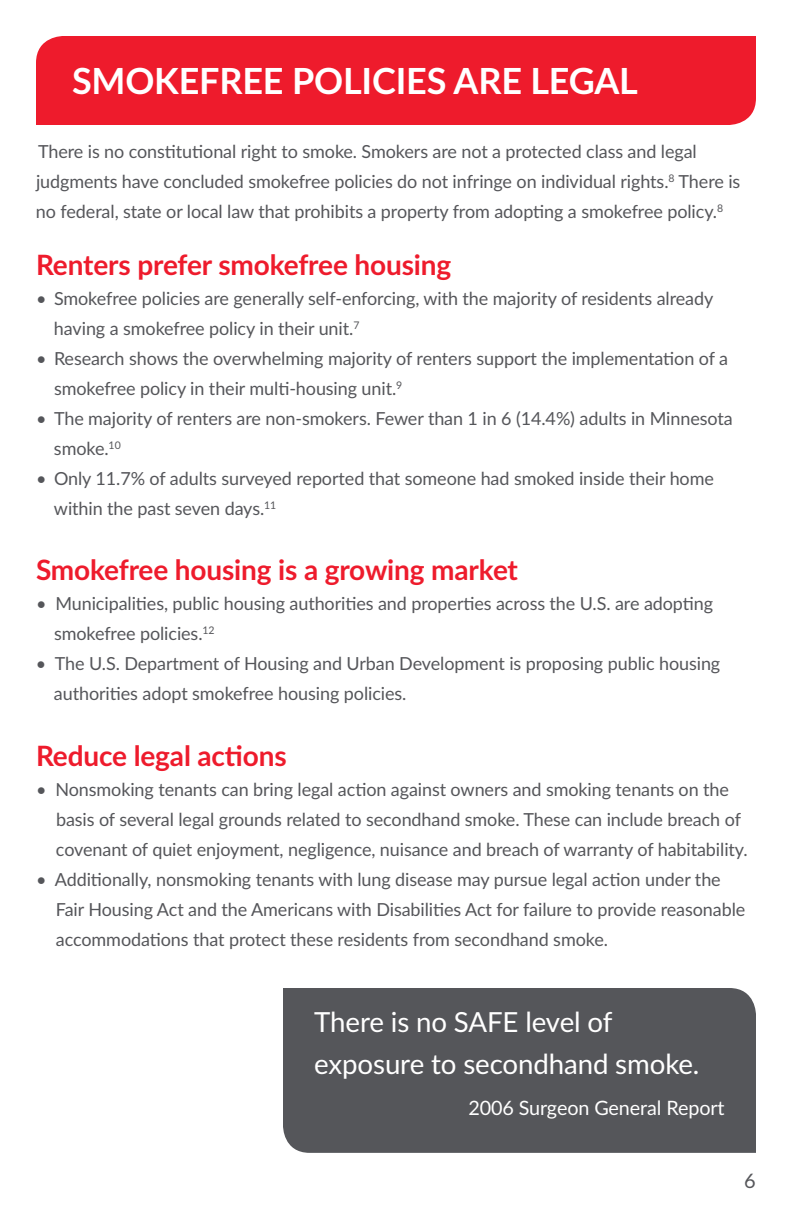
<style>
.page{position:relative;width:792px;height:1224px;background:#fff}
.page>*{position:absolute;margin:0;border:0;box-sizing:border-box;transform-origin:0 0}
.t1{font:700 36px "Lato";letter-spacing:-.005em;color:#fff}
.t2{font:700 28px "Lato";letter-spacing:-.005em;color:#ee1b2c}
.t3{font:27.6px/41.6px "Lato";letter-spacing:-.005em;color:#fff}
.t4{font:20px "Lato";color:#55565a}
.t5{font:19.8px "Lato";letter-spacing:-.005em;color:#fff}
.t6{font:18px/30px "Lato";letter-spacing:-.005em;color:#55565a}
</style>
<div class="page">
<div style="left:36px;top:36px;width:720px;height:89px;background:#ee1b2c"></div>
<div style="left:283px;top:988px;width:473px;height:165px;background:#55565a"></div>
<h1 class="t1" style="left:72px;top:54px;width:568px">SMOKEFREE POLICIES ARE LEGAL</h1>
<p class="t6" style="left:36px;top:136px;width:706px">There is no constitutional right to smoke. Smokers are not a protected class and legal judgments have concluded smokefree policies do not infringe on individual rights.<sup>8</sup> There is no federal, state or local law that prohibits a property from adopting a smokefree policy.<sup>8</sup></p>
<h2 class="t2" style="left:36px;top:244px;width:417px">Renters prefer smokefree housing</h2>
<p class="t6" style="left:54px;top:282px;width:661px;text-indent:-18px">• Smokefree policies are generally self-enforcing, with the majority of residents already having a smokefree policy in their unit.<sup>7</sup></p>
<p class="t6" style="left:54px;top:342px;width:676px;text-indent:-18px">• Research shows the overwhelming majority of renters support the implementation of a smokefree policy in their multi-housing unit.<sup>9</sup></p>
<p class="t6" style="left:54px;top:402px;width:680px;text-indent:-18px">• The majority of renters are non-smokers. Fewer than 1 in 6 (14.4%) adults in Minnesota smoke.<sup>10</sup></p>
<p class="t6" style="left:54px;top:462px;width:661px;text-indent:-18px">• Only 11.7% of adults surveyed reported that someone had smoked inside their home within the past seven days.<sup>11</sup></p>
<h2 class="t2" style="left:36px;top:549px;width:484px">Smokefree housing is a growing market</h2>
<p class="t6" style="left:54px;top:588px;width:661px;text-indent:-18px">• Municipalities, public housing authorities and properties across the U.S. are adopting smokefree policies.<sup>12</sup></p>
<p class="t6" style="left:54px;top:648px;width:668px;text-indent:-18px">• The U.S. Department of Housing and Urban Development is proposing public housing authorities adopt smokefree housing policies.</p>
<h2 class="t2" style="left:36px;top:735px;width:252px">Reduce legal actions</h2>
<p class="t6" style="left:56px;top:773px;width:693px;text-indent:-20px">• Nonsmoking tenants can bring legal action against owners and smoking tenants on the basis of several legal grounds related to secondhand smoke. These can include breach of covenant of quiet enjoyment, negligence, nuisance and breach of warranty of habitability.</p>
<p class="t6" style="left:56px;top:863px;width:691px;text-indent:-20px">• Additionally, nonsmoking tenants with lung disease may pursue legal action under the<br>Fair Housing Act and the Americans with Disabilities Act for failure to provide reasonable accommodations that protect these residents from secondhand smoke.</p>
<h3 class="t3" style="left:314px;top:1000px;width:387px">There is no SAFE level of exposure to secondhand smoke.</h3>
<p class="t5" style="left:468px;top:1094px;width:258px">2006 Surgeon General Report</p>
<p class="t4" style="left:744px;top:1167px;width:13px">6</p>
</div>
